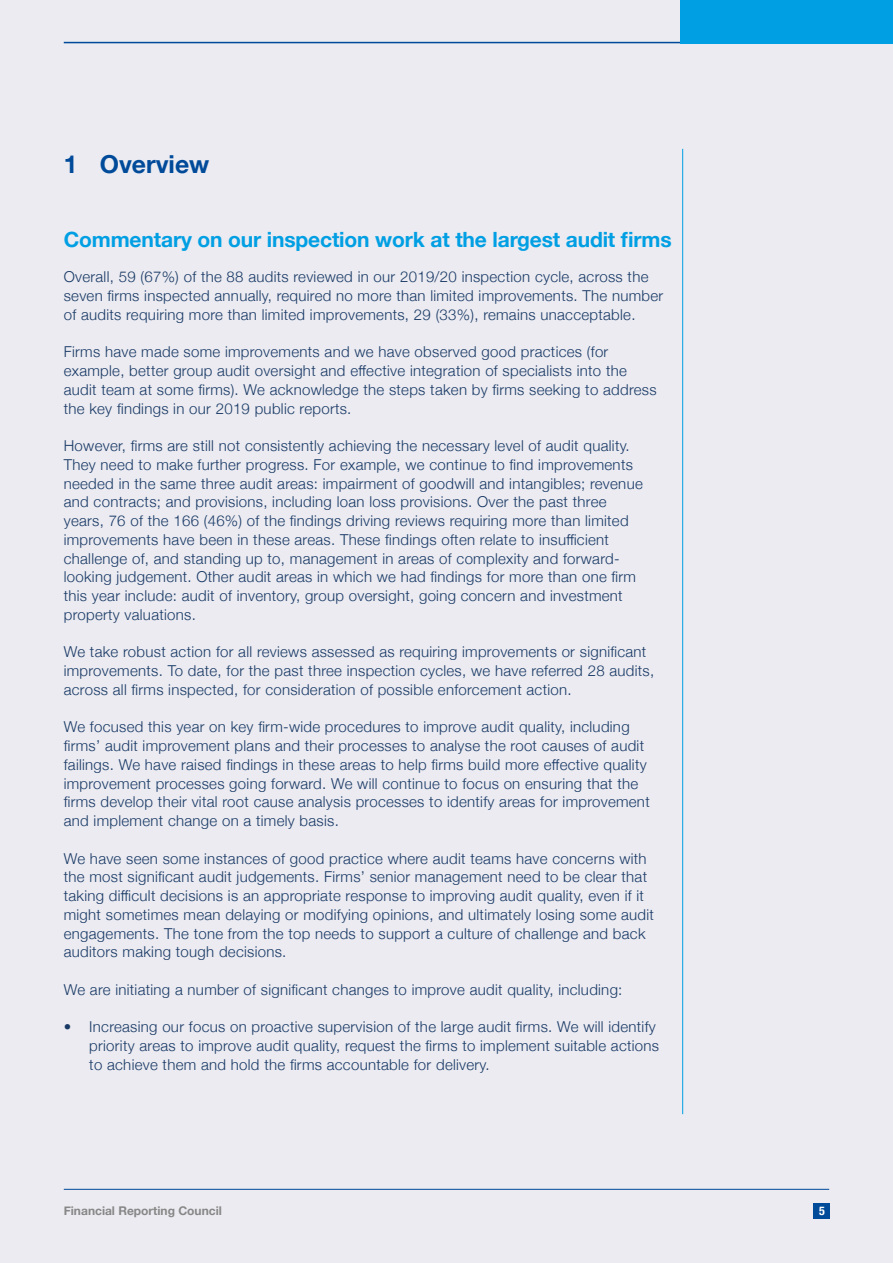
<style>
.page{position:relative;width:893px;height:1263px;background:#ebebf1}
.page>*{position:absolute;margin:0;border:0;box-sizing:border-box;transform-origin:0 0}
.t1{font:700 24.75px "Helvetica Neue";color:#004a9a}
.t2{font:700 21px "Helvetica Neue";letter-spacing:-.005em;color:#009fe3}
.t3{font:300 15px/18.8px "Helvetica Neue";letter-spacing:.02em;color:#193965}
.t4{font:700 12px "Helvetica Neue";color:#878787}
.t5{font:700 condensed 12px "Helvetica Neue";color:#fff}
</style>
<div class="page">
<div style="left:814px;top:1203px;width:16px;height:15px;background:#004a9a"></div>
<hr style="left:64px;top:42px;width:616px;height:1px;background:#004a9a">
<hr style="left:682px;top:149px;width:1px;height:965px;background:#009fe3">
<hr style="left:64px;top:1189px;width:765px;height:1px;background:#004a9a">
<div style="left:680px;top:0;width:213px;height:43px;background:#009fe3"></div>
<h1 class="t1" style="left:64px;top:145px;width:147px">1 Overview</h1>
<h2 class="t2" style="left:64px;top:223px;width:609px">Commentary on our inspection work at the largest audit firms</h2>
<p class="t3" style="left:64px;top:266px;width:601px">Overall, 59 (67%) of the 88 audits reviewed in our 2019/20 inspection cycle, across the seven firms inspected annually, required no more than limited improvements. The number of audits requiring more than limited improvements, 29 (33%), remains unacceptable.</p>
<p class="t3" style="left:64px;top:341px;width:594px">Firms have made some improvements and we have observed good practices (for example, better group audit oversight and effective integration of specialists into the audit team at some firms). We acknowledge the steps taken by firms seeking to address the key findings in our 2019 public reports.</p>
<p class="t3" style="left:64px;top:435px;width:580px">However, firms are still not consistently achieving the necessary level of audit quality.<br>They need to make further progress. For example, we continue to find improvements needed in the same three audit areas: impairment of goodwill and intangibles; revenue and contracts; and provisions, including loan loss provisions. Over the past three years, 76 of the 166 (46%) of the findings driving reviews requiring more than limited improvements have been in these areas. These findings often relate to insufficient challenge of, and standing up to, management in areas of complexity and forward&shy;looking judgement. Other audit areas in which we had findings for more than one firm this year include: audit of inventory, group oversight, going concern and investment property valuations.</p>
<p class="t3" style="left:64px;top:641px;width:592px">We take robust action for all reviews assessed as requiring improvements or significant improvements. To date, for the past three inspection cycles, we have referred 28 audits, across all firms inspected, for consideration of possible enforcement action.</p>
<p class="t3" style="left:64px;top:716px;width:587px">We focused this year on key firm-wide procedures to improve audit quality, including firms’ audit improvement plans and their processes to analyse the root causes of audit failings. We have raised findings in these areas to help firms build more effective quality improvement processes going forward. We will continue to focus on ensuring that the firms develop their vital root cause analysis processes to identify areas for improvement and implement change on a timely basis.</p>
<p class="t3" style="left:64px;top:848px;width:592px">We have seen some instances of good practice where audit teams have concerns with the most significant audit judgements. Firms’ senior management need to be clear that taking difficult decisions is an appropriate response to improving audit quality, even if it might sometimes mean delaying or modifying opinions, and ultimately losing some audit engagements. The tone from the top needs to support a culture of challenge and back auditors making tough decisions.</p>
<p class="t3" style="left:64px;top:979px;width:560px">We are initiating a number of significant changes to improve audit quality, including:</p>
<p class="t3" style="left:89px;top:1016px;width:571px;text-indent:-26px">• Increasing our focus on proactive supervision of the large audit firms. We will identify priority areas to improve audit quality, request the firms to implement suitable actions to achieve them and hold the firms accountable for delivery.</p>
<p class="t4" style="left:64px;top:1201px;width:160px">Financial Reporting Council</p>
<p class="t5" style="left:819px;top:1201px;width:7px">5</p>
</div>
